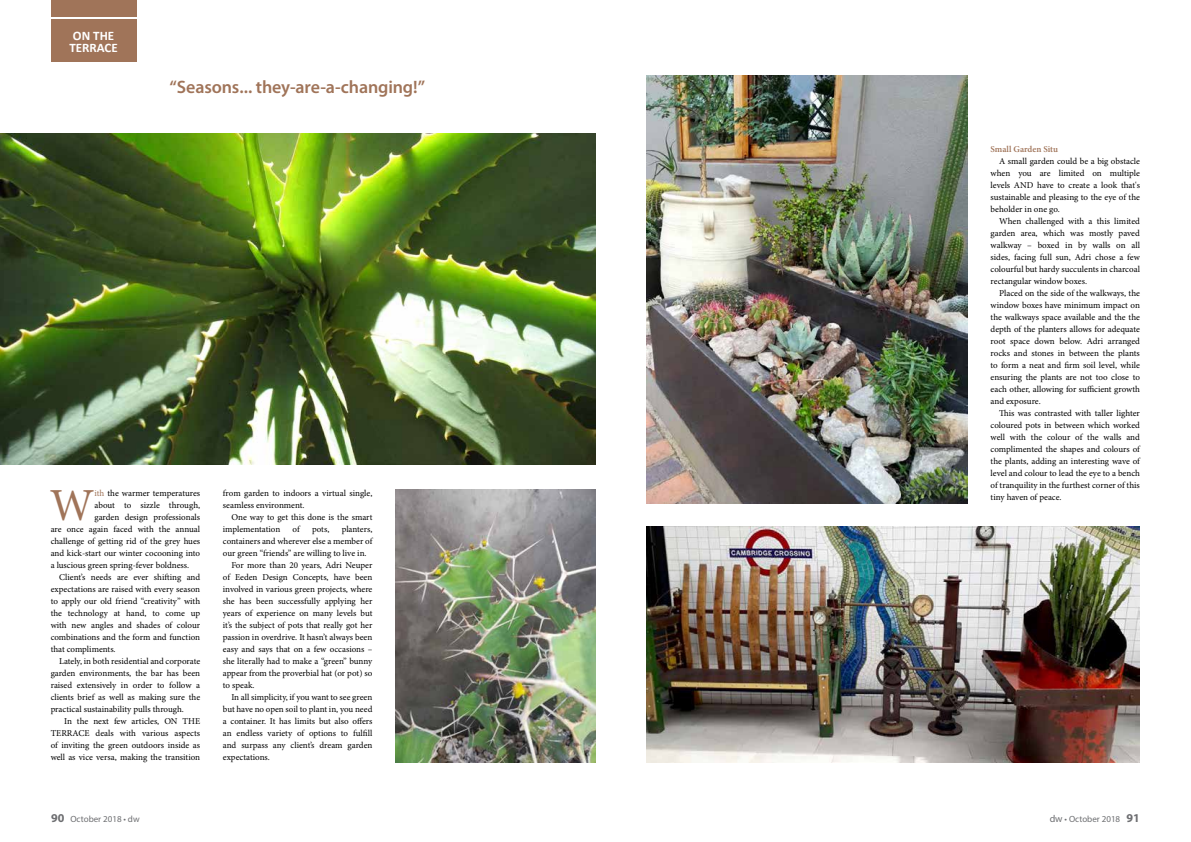
<style>
.page{position:relative;width:1191px;height:842px;background:#fff}
.page>*{position:absolute;margin:0;border:0;box-sizing:border-box;transform-origin:0 0}
.t1{font:45.9px "Minion Pro";color:#a07459}
.t2{font:600 18px "Myriad Pro";letter-spacing:-.01em;color:#a07459}
.t3{font:700 13px/12px "Calibri";color:#fff}
.t4{font:9px/12px "Minion Pro";color:#000;text-align:justify}
.t5{font:9px "Myriad Pro";color:#6d6e71}
.t6{font:600 9px "Minion Pro";letter-spacing:-.005em;color:#a07459}
.s1{color:#a07459}
.s2{font-weight:700;font-size:12px}
.s3{font-size:10px}
</style>
<div class="page">
<div style="left:51px;top:0;width:85px;height:16px;background:#a07459"></div>
<div style="left:51px;top:20px;width:85px;height:42px;background:#a07459"></div>
<img style="left:395px;top:489px;width:200px;height:274px">
<img style="left:0;top:133px;width:595px;height:332px">
<img style="left:646px;top:75px;width:322px;height:429px">
<img style="left:646px;top:527px;width:494px;height:236px">
<h3 class="t3" style="left:69px;top:29px;width:50px">ON THE<br>TERRACE</h3>
<h2 class="t2" style="left:170px;top:75px;width:257px">“Seasons... they-are-a-changing!”</h2>
<h1 class="t1" style="left:50px;top:474px;width:46px">W</h1>
<p class="t4" style="left:95px;top:487px;width:107px"><span class="s1">ith</span> the warmer temperatures</p>
<p class="t4" style="left:95px;top:499px;width:107px">about to sizzle through,</p>
<p class="t4" style="left:95px;top:511px;width:107px">garden design professionals</p>
<p class="t4" style="left:51px;top:523px;width:151px">are once again faced with the annual</p>
<p class="t4" style="left:51px;top:535px;width:151px">challenge of getting rid of the grey hues</p>
<p class="t4" style="left:51px;top:547px;width:151px">and kick-start our winter cocooning into</p>
<p class="t4" style="left:51px;top:559px;width:140px">a luscious green spring-fever boldness.</p>
<p class="t4" style="left:59px;top:571px;width:142px">Client’s needs are ever shifting and</p>
<p class="t4" style="left:51px;top:583px;width:151px">expectations are raised with every season</p>
<p class="t4" style="left:51px;top:595px;width:151px">to apply our old friend “creativity” with</p>
<p class="t4" style="left:51px;top:607px;width:151px">the technology at hand, to come up</p>
<p class="t4" style="left:51px;top:619px;width:151px">with new angles and shades of colour</p>
<p class="t4" style="left:51px;top:631px;width:151px">combinations and the form and function</p>
<p class="t4" style="left:51px;top:643px;width:66px">that compliments.</p>
<p class="t4" style="left:59px;top:655px;width:142px">Lately, in both residential and corporate</p>
<p class="t4" style="left:51px;top:667px;width:151px">garden environments, the bar has been</p>
<p class="t4" style="left:51px;top:679px;width:151px">raised extensively in order to follow a</p>
<p class="t4" style="left:51px;top:691px;width:151px">clients brief as well as making sure the</p>
<p class="t4" style="left:51px;top:703px;width:135px">practical sustainability pulls through.</p>
<p class="t4" style="left:64px;top:715px;width:137px">In the next few articles, ON THE</p>
<p class="t4" style="left:51px;top:727px;width:151px">TERRACE deals with various aspects</p>
<p class="t4" style="left:51px;top:739px;width:151px">of inviting the green outdoors inside as</p>
<p class="t4" style="left:51px;top:751px;width:151px">well as vice versa, making the transition</p>
<p class="t4" style="left:223px;top:487px;width:151px">from garden to indoors a virtual single, seamless environment.</p>
<p class="t4" style="left:223px;top:511px;width:151px;text-indent:9px">One way to get this done is the smart implementation</p>
<p class="t4" style="left:293px;top:523px;width:9px">of</p>
<p class="t4" style="left:312px;top:523px;width:19px">pots,</p>
<p class="t4" style="left:342px;top:523px;width:32px">planters,</p>
<p class="t4" style="left:223px;top:535px;width:151px">containers and wherever else a member of</p>
<p class="t4" style="left:223px;top:547px;width:145px">our green “friends” are willing to live in.</p>
<p class="t4" style="left:231px;top:559px;width:142px">For more than 20 years, Adri Neuper</p>
<p class="t4" style="left:223px;top:571px;width:151px">of Eeden Design Concepts, have been</p>
<p class="t4" style="left:223px;top:583px;width:151px">involved in various green projects, where</p>
<p class="t4" style="left:223px;top:595px;width:151px">she has been successfully applying her</p>
<p class="t4" style="left:223px;top:607px;width:151px">years of experience on many levels but</p>
<p class="t4" style="left:223px;top:619px;width:151px">it’s the subject of pots that really got her</p>
<p class="t4" style="left:223px;top:631px;width:151px">passion in overdrive. It hasn’t always been</p>
<p class="t4" style="left:223px;top:643px;width:151px">easy and says that on a few occasions –</p>
<p class="t4" style="left:223px;top:655px;width:151px">she literally had to make a “green” bunny</p>
<p class="t4" style="left:223px;top:667px;width:151px">appear from the proverbial hat (or pot) so</p>
<p class="t4" style="left:223px;top:679px;width:33px">to speak.</p>
<p class="t4" style="left:231px;top:691px;width:142px">In all simplicity, if you want to see green</p>
<p class="t4" style="left:223px;top:703px;width:151px">but have no open soil to plant in, you need</p>
<p class="t4" style="left:223px;top:715px;width:151px">a container. It has limits but also offers</p>
<p class="t4" style="left:223px;top:727px;width:151px">an endless variety of options to fulfill</p>
<p class="t4" style="left:223px;top:739px;width:151px">and surpass any client’s dream garden</p>
<p class="t4" style="left:223px;top:751px;width:49px">expectations.</p>
<p class="t6" style="left:990px;top:142px;width:69px">Small Garden Situ</p>
<p class="t4" style="left:990px;top:155px;width:151px;text-indent:9px">A small garden could be a big obstacle when you are limited on multiple levels AND have to create a look that's sustainable and pleasing to the eye of the beholder in one go.</p>
<p class="t4" style="left:990px;top:215px;width:151px;text-indent:9px">When challenged with a this limited garden area, which was mostly paved walkway – boxed in by walls on all sides, facing full sun, Adri chose a few colourful but hardy succulents in charcoal rectangular window boxes.</p>
<p class="t4" style="left:990px;top:287px;width:151px;text-indent:9px">Placed on the side of the walkways, the window boxes have minimum impact on the walkways space available and the the depth of the planters allows for adequate root space down below. Adri arranged rocks and stones in between the plants to form a neat and firm soil level, while ensuring the plants are not too close to each other, allowing for sufficient growth and exposure.</p>
<p class="t4" style="left:990px;top:407px;width:151px;text-indent:9px">This was contrasted with taller lighter coloured pots in between which worked well with the colour of the walls and complimented the shapes and colours of the plants, adding an interesting wave of level and colour to lead the eye to a bench of tranquility in the furthest corner of this tiny haven of peace.</p>
<p class="t5" style="left:51px;top:813px;width:90px"><span class="s2">90</span> October 2018 • dw</p>
<p class="t5" style="left:1049px;top:813px;width:92px"><span class="s3">dw</span> • October 2018 <span class="s2">91</span></p>
</div>
